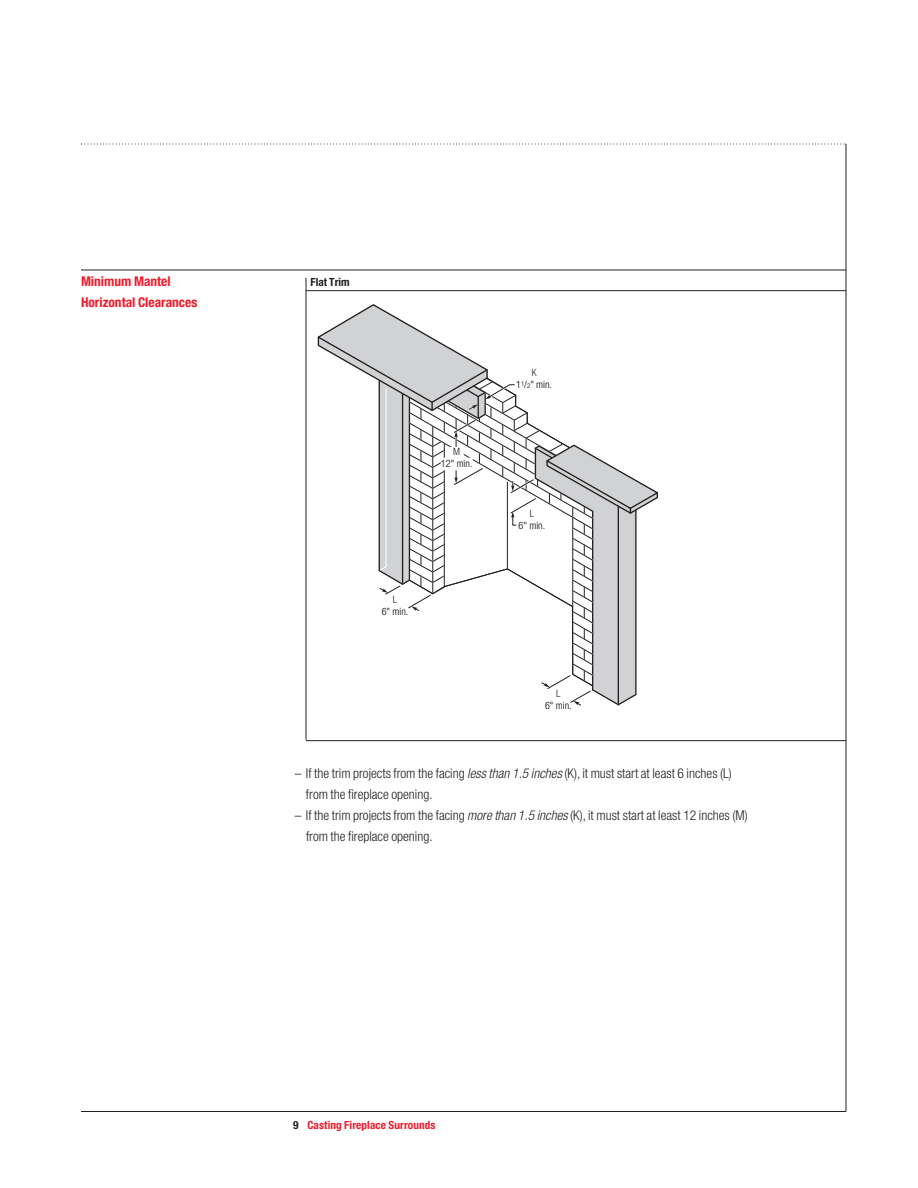
<style>
.page{position:relative;width:918px;height:1188px;background:#fff}
.page>*{position:absolute;margin:0;border:0;box-sizing:border-box;transform-origin:0 0}
.t1{font:300 condensed 13.5px/21px "Helvetica Neue";color:#231f20}
.t2{font:700 condensed 13.5px "Helvetica Neue";color:#ee1b2c}
.t3{font:700 condensed 11.25px "Helvetica Neue";letter-spacing:.01em;color:#ee1b2c}
.t4{font:700 condensed 11.25px "Helvetica Neue";color:#231f20}
.t5{font:300 condensed 10.2px/12.1px "Helvetica Neue";color:#000;text-align:center}
.t6{font:300 condensed 10.2px "Helvetica Neue";color:#231f20}
.s1{color:#231f20}
.s2{font-size:6.75px}
.s3{font-style:italic}
</style>
<div class="page">
<hr style="left:846px;top:144px;width:1px;height:968px;background:#231f20">
<hr style="left:81px;top:1111px;width:765px;height:1px;background:#231f20">
<hr style="left:81px;top:270px;width:765px;height:1px;background:#231f20">
<hr style="left:306px;top:290px;width:540px;height:1px;background:#231f20">
<hr style="left:306px;top:740px;width:540px;height:1px;background:#231f20">
<svg style="left:81px;top:144px;width:765px;height:1px"></svg>
<svg style="left:317px;top:304px;width:341px;height:402px"></svg>
<hr style="left:306px;top:278px;width:1px;height:462px;background:#231f20">
<p class="t2" style="left:81px;top:277px;width:91px">Minimum Mantel</p>
<p class="t4" style="left:310px;top:278px;width:41px">Flat Trim</p>
<p class="t2" style="left:81px;top:298px;width:118px">Horizontal Clearances</p>
<p class="t6" style="left:453px;top:448px;width:8px">M</p>
<p class="t5" style="left:441px;top:458px;width:33px">12" min.</p>
<p class="t6" style="left:393px;top:596px;width:6px">L</p>
<p class="t5" style="left:382px;top:606px;width:28px">6" min.</p>
<p class="t5" style="left:516px;top:367px;width:37px"><span class="s1">K<br></span>1<sup>1</sup>/<span class="s2">2</span>" min.</p>
<p class="t6" style="left:530px;top:509px;width:6px">L</p>
<p class="t5" style="left:519px;top:520px;width:28px">6" min.</p>
<p class="t6" style="left:556px;top:690px;width:6px">L</p>
<p class="t5" style="left:545px;top:700px;width:28px">6" min.</p>
<p class="t1" style="left:306px;top:764px;width:427px;text-indent:-11px">– If the trim projects from the facing <span class="s3">less than 1.5 inches</span> (K), it must start at least 6 inches (L) from the fireplace opening.</p>
<p class="t1" style="left:306px;top:806px;width:443px;text-indent:-11px">– If the trim projects from the facing <span class="s3">more than 1.5 inches</span> (K), it must start at least 12 inches (M) from the fireplace opening.</p>
<p class="t3" style="left:293px;top:1120px;width:144px"><span class="s1">9</span> Casting Fireplace Surrounds</p>
</div>
